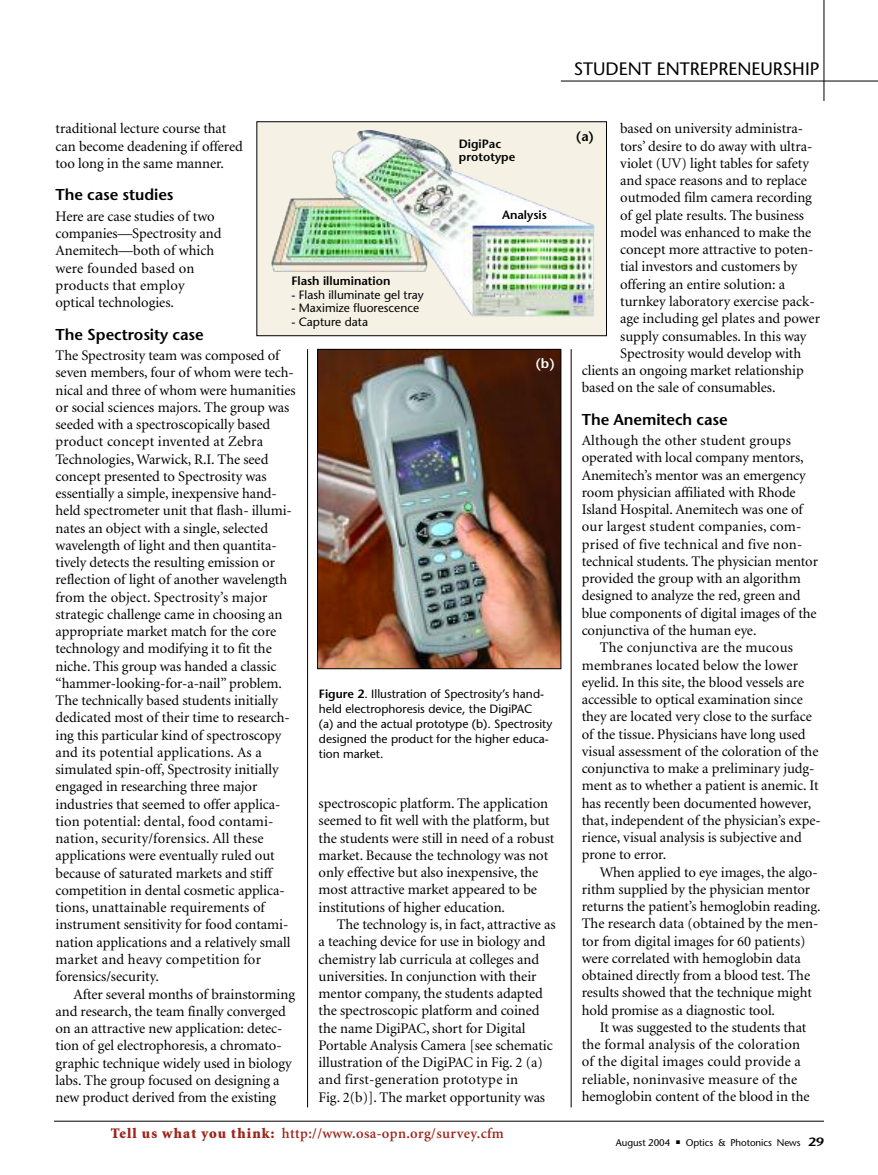
<style>
.page{position:relative;width:878px;height:1175px;background:#fff}
.page>*{position:absolute;margin:0;border:0;box-sizing:border-box;transform-origin:0 0}
.t1{font:18px "Stone Sans";color:#000}
.t2{font:600 15.75px "Stone Sans";letter-spacing:-.005em;color:#000}
.t3{font:14.7px/17.2px "Minion";letter-spacing:-.005em;color:#000}
.t4{font:14.7px "Minion";letter-spacing:.015em;color:#000}
.t5{font:600 14.7px "Minion";letter-spacing:.025em;color:#9c2519}
.t6{font:600 13.5px "Stone Sans";color:#fff}
.t7{font:600 13.5px "Stone Sans";color:#000}
.t8{font:12px/15px "Stone Sans";color:#000}
.t9{font:600 12px/13.5px "Stone Sans";color:#000}
.t10{font:9.75px "Stone Sans";letter-spacing:-.005em;color:#000}
.s1{font-weight:600}
.s2{font-weight:900}
.s3{font-weight:600;font-size:12px}
</style>
<div class="page">
<div style="left:257px;top:122px;width:349px;height:214px;background:#f5f1e5"></div>
<div style="left:256px;top:122px;width:350px;height:214px;border:1px solid #000"></div>
<hr style="left:54px;top:1120px;width:770px;height:1px;background:#000">
<hr style="left:561px;top:81px;width:317px;height:1px;background:#000">
<hr style="left:823px;top:0;width:1px;height:101px;background:#000">
<hr style="left:307px;top:349px;width:1px;height:758px;background:#000">
<hr style="left:571px;top:349px;width:1px;height:758px;background:#000">
<img style="left:271px;top:130px;width:324px;height:187px">
<img style="left:319px;top:351px;width:240px;height:316px">
<div style="left:317px;top:349px;width:244px;height:320px;border:1px solid #000"></div>
<p class="t3" style="left:56px;top:121px;width:189px">traditional lecture course that can become deadening if offered too long in the same manner.</p>
<p class="t2" style="left:56px;top:189px;width:120px">The case studies</p>
<p class="t3" style="left:56px;top:209px;width:167px">Here are case studies of two companies—Spectrosity and<br>Anemitech—both of which were founded based on products that employ optical technologies.</p>
<p class="t2" style="left:56px;top:328px;width:150px">The Spectrosity case</p>
<p class="t3" style="left:55px;top:348px;width:242px">The Spectrosity team was composed of seven members, four of whom were tech&shy;nical and three of whom were humanities or social sciences majors. The group was seeded with a spectroscopically based product concept invented at Zebra Technologies, Warwick, R.I. The seed concept presented to Spectrosity was essentially a simple, inexpensive hand&shy;held spectrometer unit that flash- illumi&shy;nates an object with a single, selected wavelength of light and then quantita&shy;tively detects the resulting emission or reflection of light of another wavelength from the object. Spectrosity’s major strategic challenge came in choosing an appropriate market match for the core technology and modifying it to fit the niche. This group was handed a classic “hammer-looking-for-a-nail” problem.<br>The technically based students initially dedicated most of their time to research&shy;ing this particular kind of spectroscopy and its potential applications. As a simulated spin-off, Spectrosity initially engaged in researching three major industries that seemed to offer applica&shy;tion potential: dental, food contami&shy;nation, security/forensics. All these applications were eventually ruled out because of saturated markets and stiff competition in dental cosmetic applica&shy;tions, unattainable requirements of instrument sensitivity for food contami&shy;nation applications and a relatively small market and heavy competition for forensics/security.</p>
<p class="t3" style="left:56px;top:986px;width:241px;text-indent:18px">After several months of brainstorming and research, the team finally converged on an attractive new application: detec&shy;tion of gel electrophoresis, a chromato&shy;graphic technique widely used in biology labs. The group focused on designing a new product derived from the existing</p>
<p class="t9" style="left:459px;top:138px;width:58px">DigiPac prototype</p>
<p class="t9" style="left:502px;top:209px;width:46px">Analysis</p>
<p class="t9" style="left:291px;top:276px;width:101px">Flash illumination</p>
<p class="t8" style="left:291px;top:288px;width:134px">- Flash illuminate gel tray</p>
<p class="t8" style="left:291px;top:302px;width:129px">- Maximize fluorescence</p>
<p class="t8" style="left:291px;top:315px;width:78px">- Capture data</p>
<p class="t6" style="left:535px;top:358px;width:21px">(b)</p>
<p class="t8" style="left:319px;top:688px;width:235px"><span class="s1">Figure 2</span>. Illustration of Spectrosity’s hand&shy;held electrophoresis device, the DigiPAC<br>(a) and the actual prototype (b). Spectrosity designed the product for the higher educa&shy;tion market.</p>
<p class="t3" style="left:318px;top:796px;width:237px">spectroscopic platform. The application seemed to fit well with the platform, but the students were still in need of a robust market. Because the technology was not only effective but also inexpensive, the most attractive market appeared to be institutions of higher education.</p>
<p class="t3" style="left:318px;top:916px;width:238px;text-indent:18px">The technology is, in fact, attractive as a teaching device for use in biology and chemistry lab curricula at colleges and universities. In conjunction with their mentor company, the students adapted the spectroscopic platform and coined the name DigiPAC, short for Digital Portable Analysis Camera [see schematic illustration of the DigiPAC in Fig. 2 (a) and first-generation prototype in<br>Fig. 2(b)]. The market opportunity was</p>
<p class="t5" style="left:111px;top:1127px;width:394px"><span class="s2">Tell us what you think:</span> http://www.osa-opn.org/survey.cfm</p>
<p class="t1" style="left:573px;top:61px;width:247px">STUDENT ENTREPRENEURSHIP</p>
<p class="t3" style="left:620px;top:121px;width:184px">based on university administra-</p>
<p class="t3" style="left:620px;top:138px;width:194px">tors’ desire to do away with ultra-</p>
<p class="t3" style="left:620px;top:156px;width:190px">violet (UV) light tables for safety</p>
<p class="t3" style="left:620px;top:173px;width:188px">and space reasons and to replace</p>
<p class="t3" style="left:620px;top:190px;width:193px">outmoded film camera recording</p>
<p class="t3" style="left:620px;top:207px;width:185px">of gel plate results. The business</p>
<p class="t3" style="left:620px;top:225px;width:192px">model was enhanced to make the</p>
<p class="t3" style="left:620px;top:242px;width:195px">concept more attractive to poten-</p>
<p class="t3" style="left:620px;top:259px;width:178px">tial investors and customers by</p>
<p class="t3" style="left:620px;top:276px;width:166px">offering an entire solution: a</p>
<p class="t3" style="left:620px;top:294px;width:196px">turnkey laboratory exercise pack-</p>
<p class="t3" style="left:620px;top:311px;width:201px">age including gel plates and power</p>
<p class="t3" style="left:620px;top:328px;width:188px">supply consumables. In this way</p>
<p class="t3" style="left:620px;top:345px;width:182px">Spectrosity would develop with</p>
<p class="t3" style="left:581px;top:363px;width:223px">clients an ongoing market relationship</p>
<p class="t3" style="left:581px;top:380px;width:195px">based on the sale of consumables.</p>
<p class="t2" style="left:581px;top:413px;width:147px">The Anemitech case</p>
<p class="t4" style="left:581px;top:435px;width:210px">Although the other student groups</p>
<p class="t3" style="left:581px;top:450px;width:223px">operated with local company mentors,</p>
<p class="t3" style="left:581px;top:467px;width:225px">Anemitech’s mentor was an emergency</p>
<p class="t3" style="left:581px;top:485px;width:215px">room physician affiliated with Rhode</p>
<p class="t3" style="left:581px;top:502px;width:222px">Island Hospital. Anemitech was one of</p>
<p class="t4" style="left:581px;top:521px;width:221px">our largest student companies, com-</p>
<p class="t4" style="left:581px;top:538px;width:222px">prised of five technical and five non-</p>
<p class="t3" style="left:581px;top:554px;width:238px">technical students. The physician mentor</p>
<p class="t3" style="left:581px;top:571px;width:220px">provided the group with an algorithm</p>
<p class="t3" style="left:581px;top:588px;width:220px">designed to analyze the red, green and</p>
<p class="t3" style="left:581px;top:605px;width:236px">blue components of digital images of the</p>
<p class="t3" style="left:581px;top:623px;width:176px">conjunctiva of the human eye.</p>
<p class="t4" style="left:599px;top:642px;width:195px">The conjunctiva are the mucous</p>
<p class="t4" style="left:581px;top:659px;width:218px">membranes located below the lower</p>
<p class="t3" style="left:581px;top:674px;width:224px">eyelid. In this site, the blood vessels are</p>
<p class="t3" style="left:581px;top:692px;width:222px">accessible to optical examination since</p>
<p class="t3" style="left:581px;top:709px;width:232px">they are located very close to the surface</p>
<p class="t3" style="left:581px;top:726px;width:225px">of the tissue. Physicians have long used</p>
<p class="t3" style="left:581px;top:743px;width:238px">visual assessment of the coloration of the</p>
<p class="t3" style="left:581px;top:761px;width:234px">conjunctiva to make a preliminary judg-</p>
<p class="t3" style="left:581px;top:778px;width:238px">ment as to whether a patient is anemic. It</p>
<p class="t3" style="left:581px;top:795px;width:231px">has recently been documented however,</p>
<p class="t3" style="left:581px;top:812px;width:240px">that, independent of the physician’s expe-</p>
<p class="t3" style="left:581px;top:830px;width:222px">rience, visual analysis is subjective and</p>
<p class="t3" style="left:581px;top:847px;width:86px">prone to error.</p>
<p class="t3" style="left:599px;top:864px;width:219px">When applied to eye images, the algo-</p>
<p class="t3" style="left:581px;top:881px;width:230px">rithm supplied by the physician mentor</p>
<p class="t3" style="left:581px;top:899px;width:240px">returns the patient’s hemoglobin reading.</p>
<p class="t3" style="left:581px;top:916px;width:238px">The research data (obtained by the men-</p>
<p class="t3" style="left:581px;top:933px;width:225px">tor from digital images for 60 patients)</p>
<p class="t3" style="left:581px;top:950px;width:220px">were correlated with hemoglobin data</p>
<p class="t3" style="left:581px;top:968px;width:230px">obtained directly from a blood test. The</p>
<p class="t3" style="left:581px;top:985px;width:232px">results showed that the technique might</p>
<p class="t3" style="left:581px;top:1002px;width:195px">hold promise as a diagnostic tool.</p>
<p class="t3" style="left:599px;top:1019px;width:208px">It was suggested to the students that</p>
<p class="t4" style="left:581px;top:1038px;width:220px">the formal analysis of the coloration</p>
<p class="t4" style="left:581px;top:1056px;width:221px">of the digital images could provide a</p>
<p class="t4" style="left:581px;top:1073px;width:217px">reliable, noninvasive measure of the</p>
<p class="t3" style="left:581px;top:1088px;width:229px">hemoglobin content of the blood in the</p>
<p class="t10" style="left:616px;top:1138px;width:209px">August 2004 ■ Optics &amp; Photonics News <span class="s3">29</span></p>
<p class="t7" style="left:576px;top:131px;width:20px">(a)</p>
</div>
